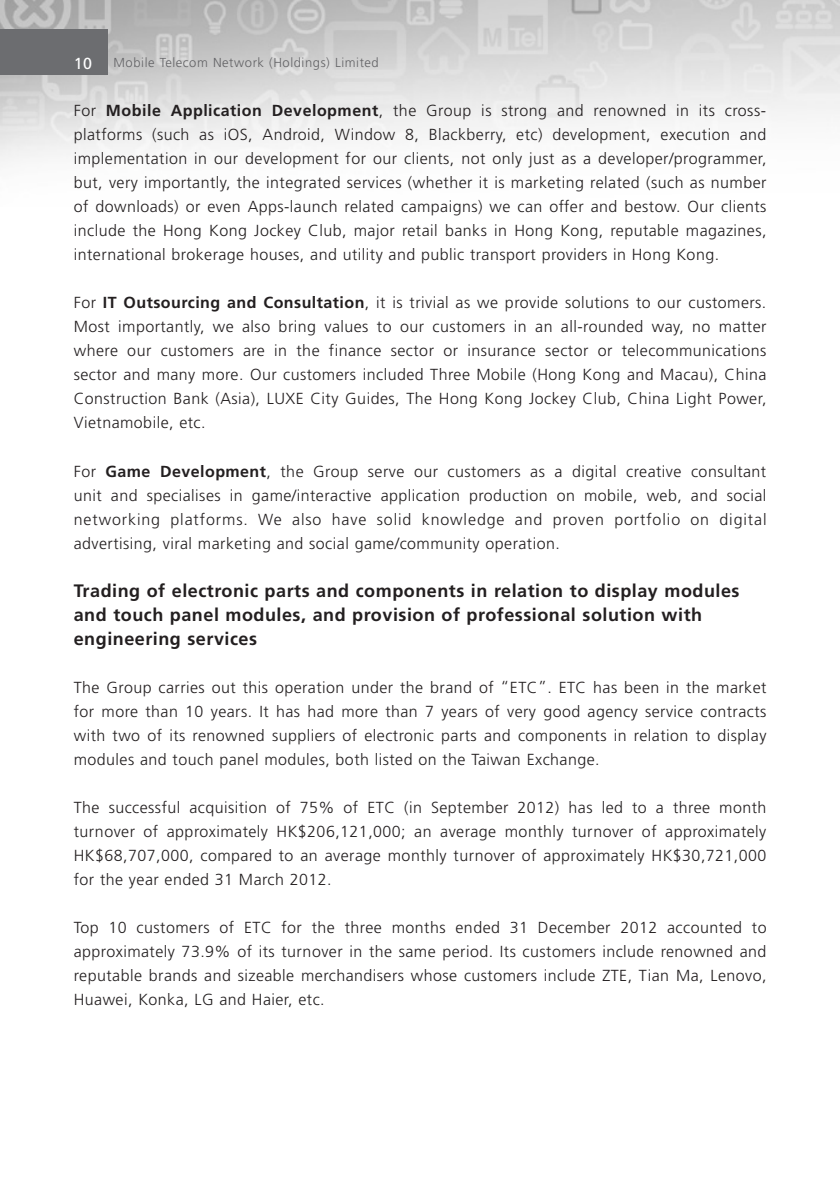
<style>
.page{position:relative;width:840px;height:1191px;background:#fff}
.page>*{position:absolute;margin:0;border:0;box-sizing:border-box;transform-origin:0 0}
.Heading_2{font:700 18px/24px "Frutiger LT Std";letter-spacing:.03em;color:#231f20}
.Body_Text{font:300 16px/24px "Frutiger LT Std";letter-spacing:.03em;color:#231f20;text-align:justify}
.t1{font:16px "Frutiger LT Std";color:#fff}
.t2{font:300 13px "Frutiger LT Std";letter-spacing:.045em;color:#636366}
.s1{font-weight:700}
</style>
<div class="page">
<img style="left:0;top:0;width:839px;height:163px">
<div style="left:0;top:29px;width:108px;height:45px;background:#6c6d70"></div>
<p class="t1" style="left:74px;top:54px;width:20px">10</p>
<p class="t2" style="left:113px;top:56px;width:267px">Mobile Telecom Network (Holdings) Limited</p>
<p class="Body_Text" style="left:74px;top:99px;width:694px">For <span class="s1">Mobile Application Development</span>, the Group is strong and renowned in its cross&shy;platforms (such as iOS, Android, Window 8, Blackberry, etc) development, execution and implementation in our development for our clients, not only just as a developer/programmer, but, very importantly, the integrated services (whether it is marketing related (such as number of downloads) or even Apps-launch related campaigns) we can offer and bestow. Our clients include the Hong Kong Jockey Club, major retail banks in Hong Kong, reputable magazines, international brokerage houses, and utility and public transport providers in Hong Kong.</p>
<p class="Body_Text" style="left:74px;top:291px;width:693px">For <span class="s1">IT Outsourcing and Consultation</span>, it is trivial as we provide solutions to our customers.<br>Most importantly, we also bring values to our customers in an all-rounded way, no matter where our customers are in the finance sector or insurance sector or telecommunications sector and many more. Our customers included Three Mobile (Hong Kong and Macau), China Construction Bank (Asia), LUXE City Guides, The Hong Kong Jockey Club, China Light Power, Vietnamobile, etc.</p>
<p class="Body_Text" style="left:74px;top:459px;width:694px">For <span class="s1">Game Development</span>, the Group serve our customers as a digital creative consultant unit and specialises in game/interactive application production on mobile, web, and social networking platforms. We also have solid knowledge and proven portfolio on digital advertising, viral marketing and social game/community operation.</p>
<p class="Heading_2" style="left:74px;top:578px;width:667px">Trading of electronic parts and components in relation to display modules and touch panel modules, and provision of professional solution with engineering services</p>
<p class="Body_Text" style="left:74px;top:675px;width:693px">The Group carries out this operation under the brand of “ETC”. ETC has been in the market for more than 10 years. It has had more than 7 years of very good agency service contracts with two of its renowned suppliers of electronic parts and components in relation to display modules and touch panel modules, both listed on the Taiwan Exchange.</p>
<p class="Body_Text" style="left:74px;top:795px;width:693px">The successful acquisition of 75% of ETC (in September 2012) has led to a three month turnover of approximately HK$206,121,000; an average monthly turnover of approximately HK$68,707,000, compared to an average monthly turnover of approximately HK$30,721,000 for the year ended 31 March 2012.</p>
<p class="Body_Text" style="left:74px;top:915px;width:694px">Top 10 customers of ETC for the three months ended 31 December 2012 accounted to approximately 73.9% of its turnover in the same period. Its customers include renowned and reputable brands and sizeable merchandisers whose customers include ZTE, Tian Ma, Lenovo, Huawei, Konka, LG and Haier, etc.</p>
</div>
